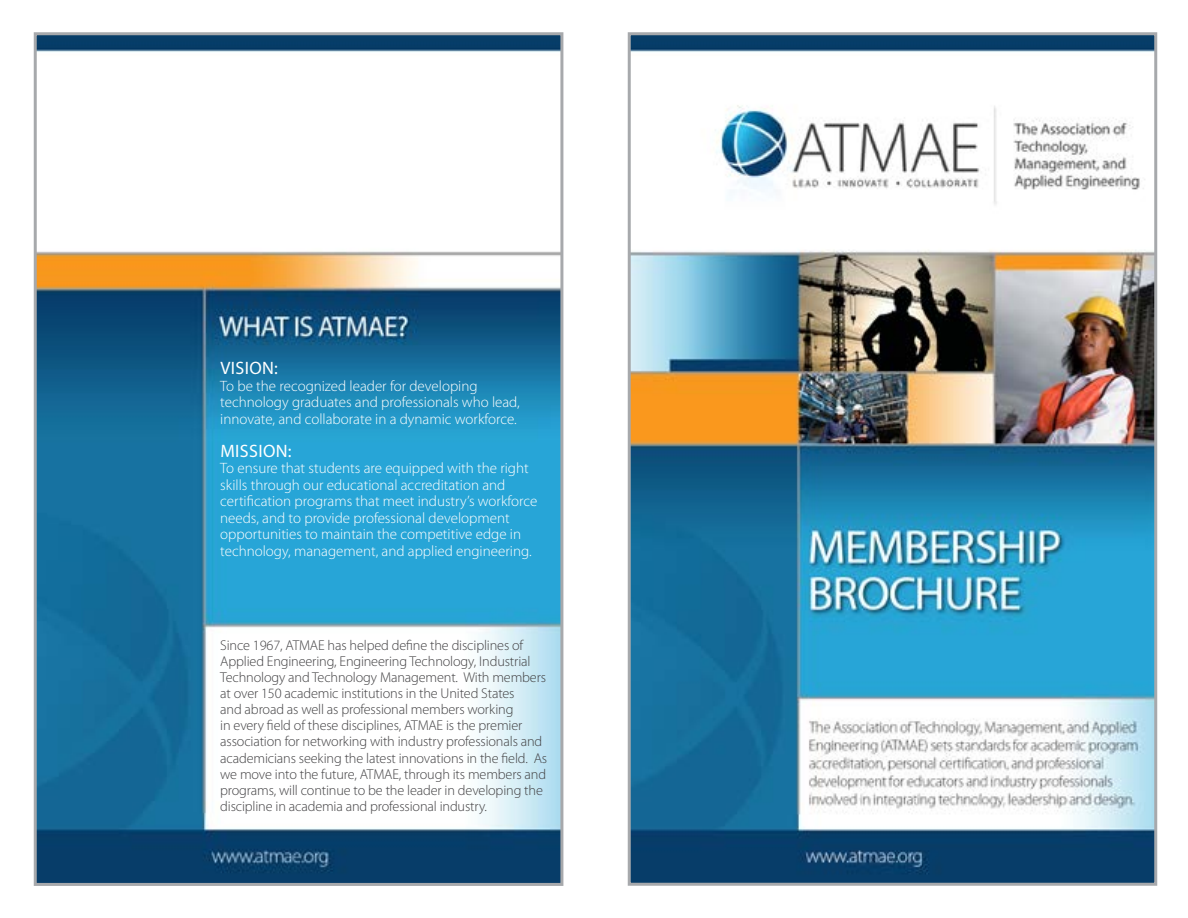
<style>
.page{position:relative;width:1188px;height:918px;background:#fff}
.page>*{position:absolute;margin:0;border:0;box-sizing:border-box;transform-origin:0 0}
.t1{font:18px "Myriad Pro";letter-spacing:.02em;color:#fff}
.t2{font:300 15px/16.5px "Myriad Pro";color:#fff}
.t3{font:300 14.25px/16.2px "Myriad Pro";letter-spacing:-.01em;color:#414042}
</style>
<div class="page">
<img style="left:38px;top:36px;width:521px;height:846px">
<div style="left:34px;top:32px;width:529px;height:854px;border:3px solid #a7a9ac"></div>
<img style="left:632px;top:36px;width:521px;height:846px">
<div style="left:628px;top:32px;width:529px;height:854px;border:3px solid #a7a9ac"></div>
<p class="t1" style="left:220px;top:358px;width:59px">VISION:</p>
<p class="t2" style="left:220px;top:378px;width:301px">To be the recognized leader for developing technology graduates and professionals who lead, innovate, and collaborate in a dynamic workforce.</p>
<p class="t1" style="left:220px;top:441px;width:73px">MISSION:</p>
<p class="t2" style="left:220px;top:460px;width:319px">To ensure that students are equipped with the right skills through our educational accreditation and certification programs that meet industry’s workforce needs, and to provide professional development opportunities to maintain the competitive edge in technology, management, and applied engineering.</p>
<p class="t3" style="left:220px;top:637px;width:328px">Since 1967, ATMAE has helped define the disciplines of Applied Engineering, Engineering Technology, Industrial Technology and Technology Management. With members at over 150 academic institutions in the United States<br>and abroad as well as professional members working<br>in every field of these disciplines, ATMAE is the premier association for networking with industry professionals and academicians seeking the latest innovations in the field. As we move into the future, ATMAE, through its members and programs, will continue to be the leader in developing the discipline in academia and professional industry.</p>
</div>
